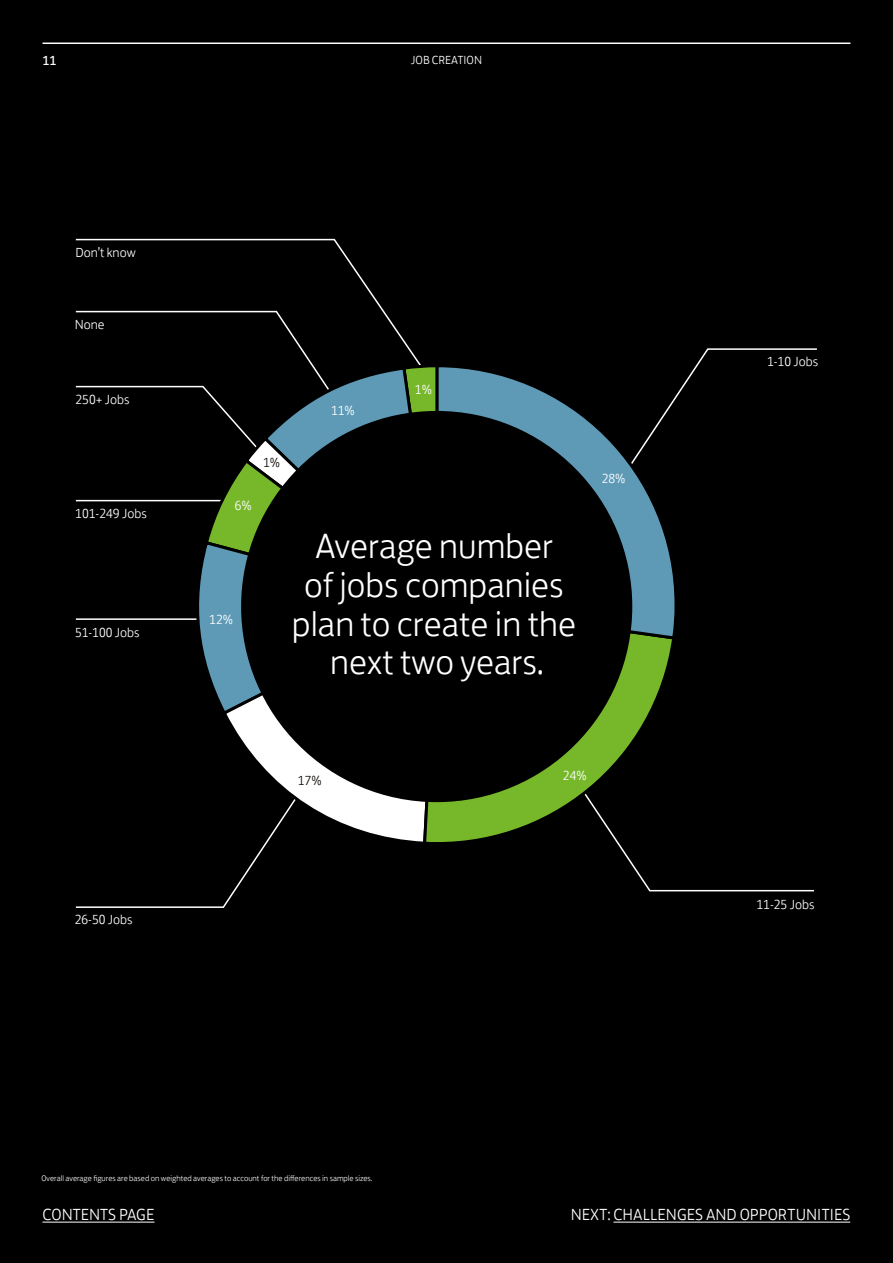
<style>
.page{position:relative;width:893px;height:1263px;background:#000}
.page>*{position:absolute;margin:0;border:0;box-sizing:border-box;transform-origin:0 0}
.t1{font:300 36px/39px "Lloyds Bank Jack";color:#fff;text-align:center}
.t2{font:300 16.5px "Lloyds Bank Jack";color:#fff}
.t3{font:300 13.5px "Lloyds Bank Jack";color:#fff}
.t4{font:300 13.5px "Lloyds Bank Jack";color:#12100b}
.t5{font:13.5px "Lloyds Bank Jack";color:#fff}
.t6{font:300 12px "Lloyds Bank Jack";color:#fff}
.t7{font:300 8.25px "Lloyds Bank Jack";color:#fff}
</style>
<div class="page">
<hr style="left:43px;top:43px;width:807px;height:1px;background:#fff">
<svg style="left:75px;top:239px;width:742px;height:669px"></svg>
<svg style="left:190px;top:363px;width:244px;height:354px"></svg>
<svg style="left:220px;top:601px;width:201px;height:245px"></svg>
<svg style="left:421px;top:641px;width:256px;height:209px"></svg>
<svg style="left:434px;top:363px;width:245px;height:278px"></svg>
<div style="left:241px;top:411px;width:391px;height:391px;background:#000;border-radius:50%"></div>
<hr style="left:613px;top:1222px;width:237px;height:1px;background:#fff">
<hr style="left:43px;top:1222px;width:112px;height:1px;background:#fff">
<h3 class="t5" style="left:43px;top:50px;width:16px">11</h3>
<h3 class="t6" style="left:411px;top:51px;width:73px">JOB CREATION</h3>
<h3 class="t3" style="left:76px;top:241px;width:62px">Don’t know</h3>
<h3 class="t3" style="left:75px;top:313px;width:31px">None</h3>
<h3 class="t3" style="left:76px;top:389px;width:56px">250+ Jobs</h3>
<h3 class="t3" style="left:75px;top:502px;width:73px">101-249 Jobs</h3>
<h3 class="t3" style="left:75px;top:622px;width:66px">51-100 Jobs</h3>
<h3 class="t3" style="left:75px;top:909px;width:59px">26-50 Jobs</h3>
<h3 class="t3" style="left:331px;top:400px;width:25px">11%</h3>
<h3 class="t3" style="left:415px;top:378px;width:19px">1%</h3>
<h3 class="t4" style="left:263px;top:452px;width:19px">1%</h3>
<h3 class="t3" style="left:235px;top:495px;width:19px">6%</h3>
<h3 class="t3" style="left:209px;top:608px;width:25px">12%</h3>
<h1 class="t1" style="left:292px;top:522px;width:286px">Average number<br>of jobs companies plan to create in the next two years.</h1>
<h3 class="t3" style="left:602px;top:467px;width:25px">28%</h3>
<h3 class="t4" style="left:298px;top:769px;width:25px">17%</h3>
<h3 class="t3" style="left:563px;top:764px;width:25px">24%</h3>
<p class="t7" style="left:41px;top:1172px;width:333px">Overall average figures are based on weighted averages to account for the differences in sample sizes.</p>
<h3 class="t3" style="left:767px;top:351px;width:53px">1-10 Jobs</h3>
<h3 class="t3" style="left:756px;top:894px;width:59px">11-25 Jobs</h3>
<h2 class="t2" style="left:43px;top:1202px;width:114px">CONTENTS PAGE</h2>
<h2 class="t2" style="left:571px;top:1202px;width:281px">NEXT: CHALLENGES AND OPPORTUNITIES</h2>
</div>
